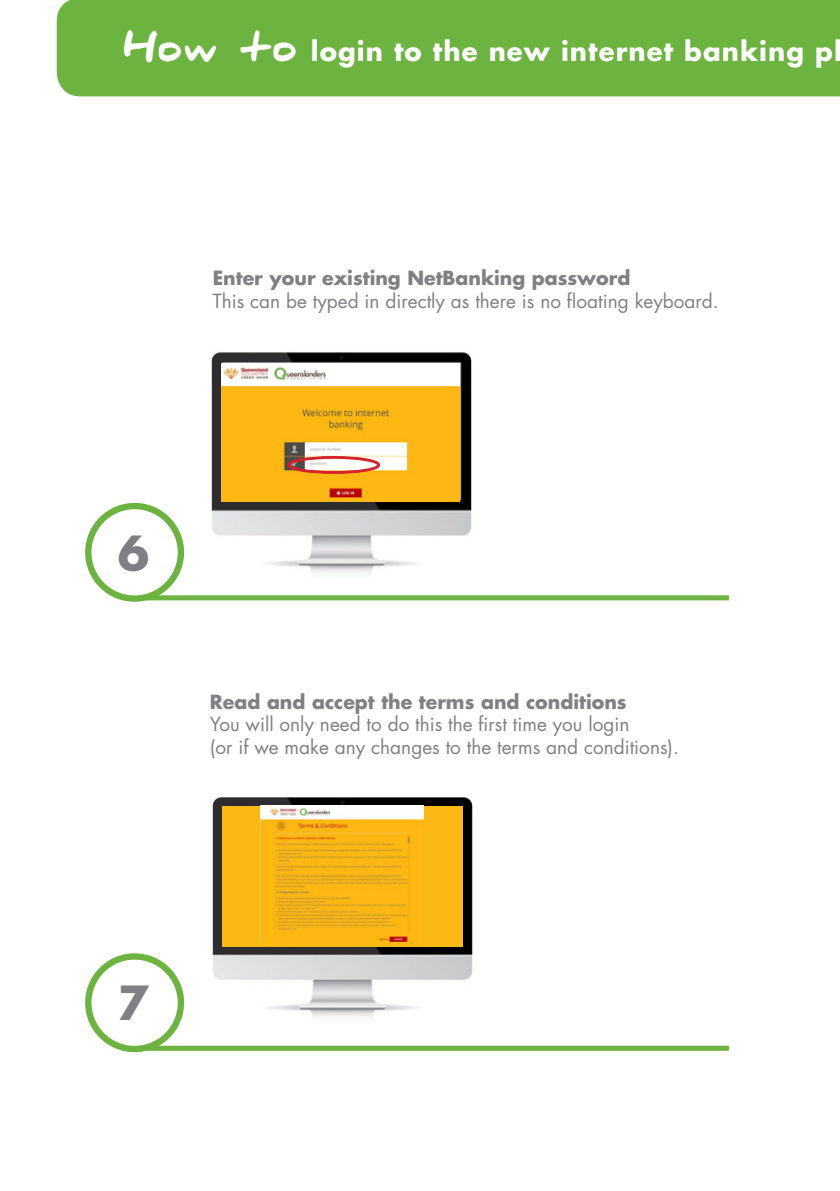
<style>
.page{position:relative;width:840px;height:1191px;background:#fff}
.page>*{position:absolute;margin:0;border:0;box-sizing:border-box;transform-origin:0 0}
.t1{font:700 45.8px "Futura Std";color:#807f83}
.t2{font:700 26px "Futura Std";letter-spacing:.04em;color:#fff}
.t3{font:19px/22.8px "Futura Std";color:#807f83}
.t4{font:700 19px "Futura Std";color:#807f83}
.s1{font-family:"Daniel";font-weight:900;font-size:37.6px}
</style>
<div class="page">
<div style="left:57px;top:0;width:782px;height:96px;background:#6cb33f"></div>
<img style="left:187px;top:797px;width:310px;height:254px">
<div style="left:223px;top:806px;width:240px;height:140px;background:#fdb913"></div>
<img style="left:260px;top:806px;width:163px;height:135px">
<img style="left:186px;top:352px;width:310px;height:249px">
<img style="left:222px;top:364px;width:237px;height:138px">
<div style="left:287px;top:456px;width:93px;height:18px;border:3px solid #d2232a;border-radius:50%"></div>
<div style="left:85px;top:503px;width:99px;height:99px;border:6px solid #6cb33f;border-radius:50%"></div>
<div style="left:85px;top:953px;width:99px;height:99px;border:6px solid #6cb33f;border-radius:50%"></div>
<div style="left:145px;top:595px;width:583px;height:5px;background:#6cb33f"></div>
<div style="left:145px;top:1045px;width:583px;height:5px;background:#6cb33f"></div>
<h2 class="t2" style="left:123px;top:34px;width:719px"><span class="s1">How to</span> login to the new internet banking pl</h2>
<p class="t4" style="left:213px;top:265px;width:419px">Enter your existing NetBanking password</p>
<p class="t3" style="left:213px;top:289px;width:507px">This can be typed in directly as there is no floating keyboard.</p>
<h1 class="t1" style="left:118px;top:522px;width:33px">6</h1>
<p class="t4" style="left:210px;top:689px;width:418px">Read and accept the terms and conditions</p>
<p class="t3" style="left:210px;top:713px;width:470px">You will only need to do this the first time you login<br>(or if we make any changes to the terms and conditions).</p>
<h1 class="t1" style="left:118px;top:972px;width:33px">7</h1>
</div>
